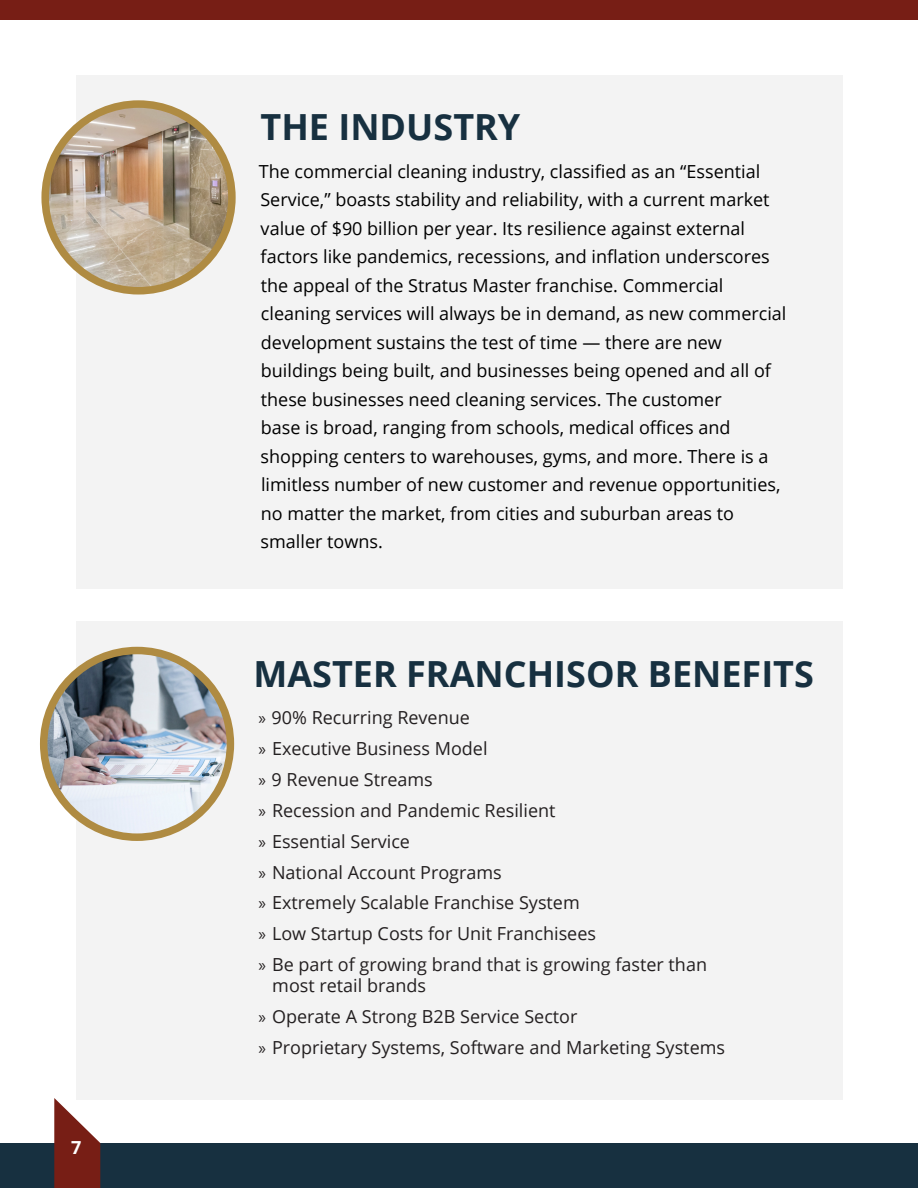
<style>
.page{position:relative;width:918px;height:1188px;background:#fff}
.page>*{position:absolute;margin:0;border:0;box-sizing:border-box;transform-origin:0 0}
.t1{font:700 36px "Open Sans";color:#173040}
.t2{font:18px/28.5px "Open Sans";color:#000}
.t3{font:18px/21px "Open Sans";color:#231f20}
.t4{font:700 18px "Open Sans";color:#fff}
.s1{font-family:"Myriad Pro"}
</style>
<div class="page">
<div style="left:77px;top:622px;width:766px;height:478px;background:#f3f3f3"></div>
<div style="left:0;top:1144px;width:918px;height:44px;background:#173040"></div>
<div style="left:77px;top:75px;width:766px;height:514px;background:#f3f3f3"></div>
<svg style="left:54px;top:1098px;width:46px;height:90px"></svg>
<img style="left:45px;top:104px;width:187px;height:187px;border-radius:93px">
<img style="left:44px;top:651px;width:186px;height:186px;border-radius:93px">
<div style="left:41px;top:100px;width:195px;height:195px;border:8px solid #af8b42;border-radius:50%"></div>
<div style="left:40px;top:647px;width:194px;height:194px;border:8px solid #af8b42;border-radius:50%"></div>
<div style="left:0;top:0;width:918px;height:19px;background:#771e15"></div>
<p class="t4" style="left:71px;top:1135px;width:12px">7</p>
<p class="t1" style="left:261px;top:102px;width:261px">THE INDUSTRY</p>
<p class="t2" style="left:259px;top:156px;width:529px">The commercial cleaning industry, classified as an “Essential Service,” boasts stability and reliability, with a current market value of $90 billion per year. Its resilience against external factors like pandemics, recessions, and inflation underscores the appeal of the Stratus Master franchise. Commercial cleaning services will always be in demand, as new commercial development sustains the test of time — there are new buildings being built, and businesses being opened and all of these businesses need cleaning services. The customer<br>base is broad, ranging from schools, medical offices and shopping centers to warehouses, gyms, and more. There is a limitless number of new customer and revenue opportunities, no matter the market, from cities and suburban areas to smaller towns.</p>
<p class="t1" style="left:253px;top:648px;width:562px">MASTER FRANCHISOR BENEFITS</p>
<p class="t3" style="left:258px;top:706px;width:213px"><span class="s1">»</span> 90% Recurring Revenue</p>
<p class="t3" style="left:258px;top:737px;width:231px"><span class="s1">»</span> Executive Business Model</p>
<p class="t3" style="left:258px;top:768px;width:176px"><span class="s1">»</span> 9 Revenue Streams</p>
<p class="t3" style="left:258px;top:799px;width:299px"><span class="s1">»</span> Recession and Pandemic Resilient</p>
<p class="t3" style="left:258px;top:830px;width:153px"><span class="s1">»</span> Essential Service</p>
<p class="t3" style="left:258px;top:861px;width:245px"><span class="s1">»</span> National Account Programs</p>
<p class="t3" style="left:258px;top:892px;width:323px"><span class="s1">»</span> Extremely Scalable Franchise System</p>
<p class="t3" style="left:258px;top:923px;width:339px"><span class="s1">»</span> Low Startup Costs for Unit Franchisees</p>
<p class="t3" style="left:272px;top:954px;width:436px;text-indent:-14px"><span class="s1">»</span> Be part of growing brand that is growing faster than most retail brands</p>
<p class="t3" style="left:258px;top:1006px;width:321px"><span class="s1">»</span> Operate A Strong B2B Service Sector</p>
<p class="t3" style="left:258px;top:1037px;width:468px"><span class="s1">»</span> Proprietary Systems, Software and Marketing Systems</p>
</div>
